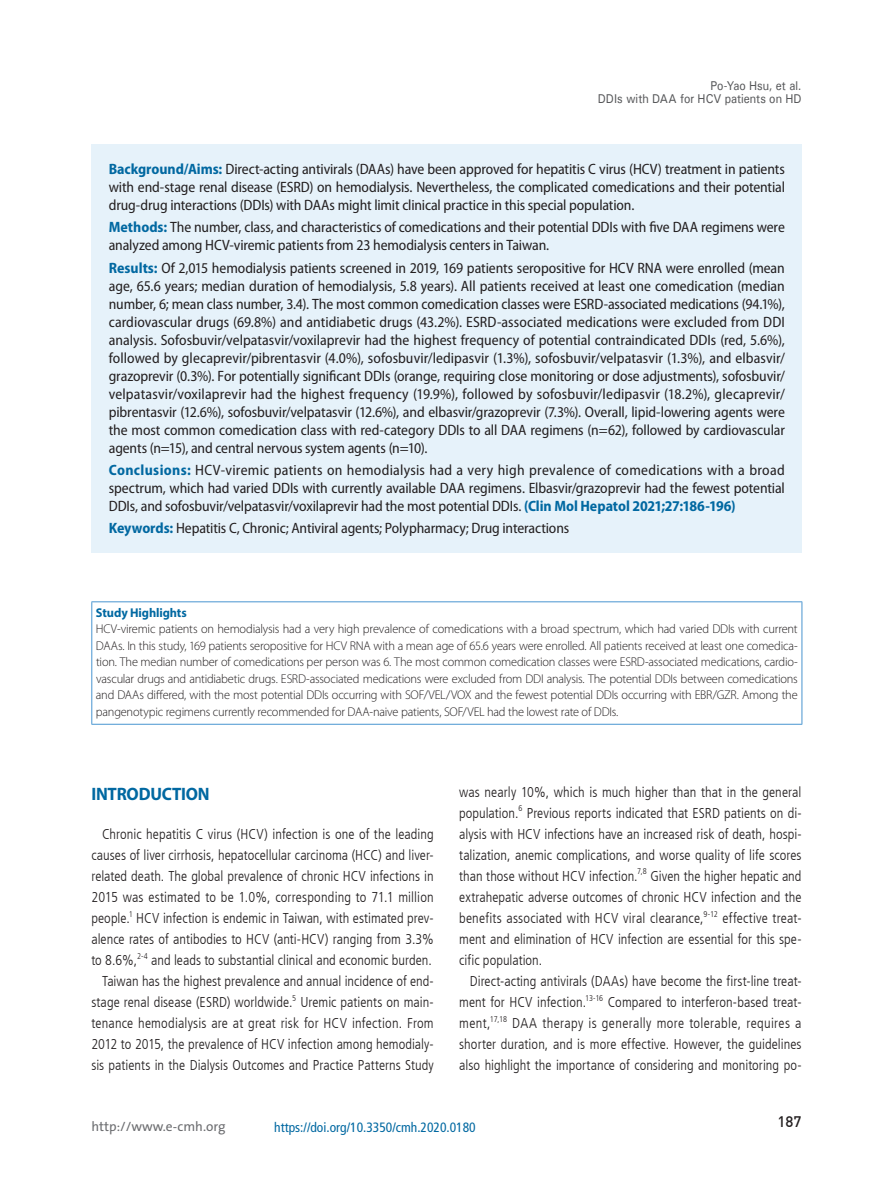
<style>
.page{position:relative;width:893px;height:1191px;background:#fff}
.page>*{position:absolute;margin:0;border:0;box-sizing:border-box;transform-origin:0 0}
.t1{font:700 18px "Myriad Pro";letter-spacing:-.015em;color:#0168a1;scale:.95 1}
.t2{font:semi-condensed 15px/18px "Myriad Pro";letter-spacing:-.01em;color:#231f20;text-align:justify}
.t3{font:15px "Dinmed";color:#231f20}
.t4{font:300 condensed 14.25px/21px "Frutiger LT";letter-spacing:.005em;color:#231f20;text-align:justify}
.t5{font:condensed 13.5px "Frutiger LT";color:#0168a1}
.t6{font:13.5px "The Sans";color:#6c6d70}
.t7{font:300 12.75px/16.5px "Myriad Pro";letter-spacing:-.015em;color:#231f20;text-align:justify}
.t8{font:500 12.75px/13.5px "Univers";color:#57585a;text-align:right;scale:.88 1}
.t9{font:700 12.75px "Myriad Pro";letter-spacing:-.01em;color:#0168a1}
.t10{font:300 condensed 8.25px "Frutiger LT";letter-spacing:-.01em;color:#231f20}
.s1{font-weight:700;color:#0168a1}
</style>
<div class="page">
<div style="left:92px;top:145px;width:710px;height:408px;background:#e6f2fa"></div>
<hr style="left:91px;top:601px;width:711px;height:1px;background:#4895d0">
<hr style="left:91px;top:602px;width:1px;height:122px;background:#4895d0">
<hr style="left:801px;top:602px;width:1px;height:122px;background:#4895d0">
<hr style="left:91px;top:724px;width:711px;height:1px;background:#4895d0">
<p class="t8" style="left:598px;top:78px;width:233px">Po-Yao Hsu, et al.<br>DDIs with DAA for HCV patients on HD</p>
<p class="t2" style="left:109px;top:160px;width:678px"><span class="s1">Background/Aims:</span> Direct‐acting antivirals (DAAs) have been approved for hepatitis C virus (HCV) treatment in patients with end-stage renal disease (ESRD) on hemodialysis. Nevertheless, the complicated comedications and their potential drug-drug interactions (DDIs) with DAAs might limit clinical practice in this special population.</p>
<p class="t2" style="left:109px;top:218px;width:678px"><span class="s1">Methods:</span> The number, class, and characteristics of comedications and their potential DDIs with five DAA regimens were analyzed among HCV-viremic patients from 23 hemodialysis centers in Taiwan.</p>
<p class="t2" style="left:109px;top:258px;width:678px"><span class="s1">Results:</span> Of 2,015 hemodialysis patients screened in 2019, 169 patients seropositive for HCV RNA were enrolled (mean age, 65.6 years; median duration of hemodialysis, 5.8 years). All patients received at least one comedication (median number, 6; mean class number, 3.4). The most common comedication classes were ESRD-associated medications (94.1%), cardiovascular drugs (69.8%) and antidiabetic drugs (43.2%). ESRD-associated medications were excluded from DDI analysis. Sofosbuvir/velpatasvir/voxilaprevir had the highest frequency of potential contraindicated DDIs (red, 5.6%), followed by glecaprevir/pibrentasvir (4.0%), sofosbuvir/ledipasvir (1.3%), sofosbuvir/velpatasvir (1.3%), and elbasvir/ grazoprevir (0.3%). For potentially significant DDIs (orange, requiring close monitoring or dose adjustments), sofosbuvir/ velpatasvir/voxilaprevir had the highest frequency (19.9%), followed by sofosbuvir/ledipasvir (18.2%), glecaprevir/ pibrentasvir (12.6%), sofosbuvir/velpatasvir (12.6%), and elbasvir/grazoprevir (7.3%). Overall, lipid-lowering agents were the most common comedication class with red-category DDIs to all DAA regimens (n=62), followed by cardiovascular agents (n=15), and central nervous system agents (n=10).</p>
<p class="t2" style="left:109px;top:461px;width:678px"><span class="s1">Conclusions:</span> HCV-viremic patients on hemodialysis had a very high prevalence of comedications with a broad spectrum, which had varied DDIs with currently available DAA regimens. Elbasvir/grazoprevir had the fewest potential DDIs, and sofosbuvir/velpatasvir/voxilaprevir had the most potential DDIs. <span class="s1">(Clin Mol Hepatol 2021;27:186-196)</span></p>
<p class="t2" style="left:109px;top:519px;width:462px"><span class="s1">Keywords:</span> Hepatitis C, Chronic; Antiviral agents; Polypharmacy; Drug interactions</p>
<p class="t9" style="left:96px;top:604px;width:92px">Study Highlights</p>
<p class="t7" style="left:96px;top:621px;width:703px">HCV-viremic patients on hemodialysis had a very high prevalence of comedications with a broad spectrum, which had varied DDIs with current DAAs. In this study, 169 patients seropositive for HCV RNA with a mean age of 65.6 years were enrolled. All patients received at least one comedica&shy;tion. The median number of comedications per person was 6. The most common comedication classes were ESRD-associated medications, cardio&shy;vascular drugs and antidiabetic drugs. ESRD-associated medications were excluded from DDI analysis. The potential DDIs between comedications and DAAs differed, with the most potential DDIs occurring with SOF/VEL/VOX and the fewest potential DDIs occurring with EBR/GZR. Among the pangenotypic regimens currently recommended for DAA-naive patients, SOF/VEL had the lowest rate of DDIs.</p>
<p class="t1" style="left:91px;top:782px;width:126px">INTRODUCTION</p>
<p class="t4" style="left:91px;top:824px;width:344px;text-indent:11px">Chronic hepatitis C virus (HCV) infection is one of the leading causes of liver cirrhosis, hepatocellular carcinoma (HCC) and liver&shy;related death. The global prevalence of chronic HCV infections in 2015 was estimated to be 1.0%, corresponding to 71.1 million people.</p>
<p class="t10" style="left:129px;top:909px;width:5px">1</p>
<p class="t4" style="left:91px;top:908px;width:344px;text-indent:45px">HCV infection is endemic in Taiwan, with estimated prev&shy;alence rates of antibodies to HCV (anti-HCV) ranging from 3.3% to 8.6%,</p>
<p class="t10" style="left:137px;top:951px;width:12px">2-4</p>
<p class="t4" style="left:151px;top:950px;width:282px">and leads to substantial clinical and economic burden.</p>
<p class="t4" style="left:102px;top:971px;width:333px">Taiwan has the highest prevalence and annual incidence of end-</p>
<p class="t4" style="left:91px;top:992px;width:203px">stage renal disease (ESRD) worldwide.</p>
<p class="t10" style="left:292px;top:993px;width:5px">5</p>
<p class="t4" style="left:91px;top:992px;width:344px;text-indent:209px">Uremic patients on main&shy;tenance hemodialysis are at great risk for HCV infection. From 2012 to 2015, the prevalence of HCV infection among hemodialy&shy;sis patients in the Dialysis Outcomes and Practice Patterns Study</p>
<p class="t4" style="left:459px;top:782px;width:344px">was nearly 10%, which is much higher than that in the general population.</p>
<p class="t10" style="left:518px;top:804px;width:5px">6</p>
<p class="t4" style="left:459px;top:803px;width:344px;text-indent:67px">Previous reports indicated that ESRD patients on di&shy;alysis with HCV infections have an increased risk of death, hospi&shy;talization, anemic complications, and worse quality of life scores than those without HCV infection.</p>
<p class="t10" style="left:637px;top:867px;width:11px">7,8</p>
<p class="t4" style="left:459px;top:866px;width:344px;text-indent:191px">Given the higher hepatic and extrahepatic adverse outcomes of chronic HCV infection and the benefits associated with HCV viral clearance,</p>
<p class="t10" style="left:703px;top:909px;width:16px">9-12</p>
<p class="t4" style="left:459px;top:908px;width:344px;text-indent:263px">effective treat&shy;ment and elimination of HCV infection are essential for this spe&shy;cific population.</p>
<p class="t4" style="left:459px;top:971px;width:344px;text-indent:11px">Direct‐acting antivirals (DAAs) have become the first‐line treat&shy;ment for HCV infection.</p>
<p class="t10" style="left:585px;top:993px;width:19px">13-16</p>
<p class="t4" style="left:608px;top:992px;width:195px">Compared to interferon-based treat-</p>
<p class="t10" style="left:490px;top:1014px;width:19px">17,18</p>
<p class="t4" style="left:459px;top:1013px;width:344px;text-indent:53px">DAA therapy is generally more tolerable, requires a shorter duration, and is more effective. However, the guidelines also highlight the importance of considering and monitoring po-</p>
<p class="t4" style="left:459px;top:1013px;width:33px">ment,</p>
<p class="t6" style="left:91px;top:1115px;width:136px">http://www.e-cmh.org</p>
<p class="t5" style="left:274px;top:1119px;width:203px">https://doi.org/10.3350/cmh.2020.0180</p>
<p class="t3" style="left:778px;top:1112px;width:25px">187</p>
</div>
